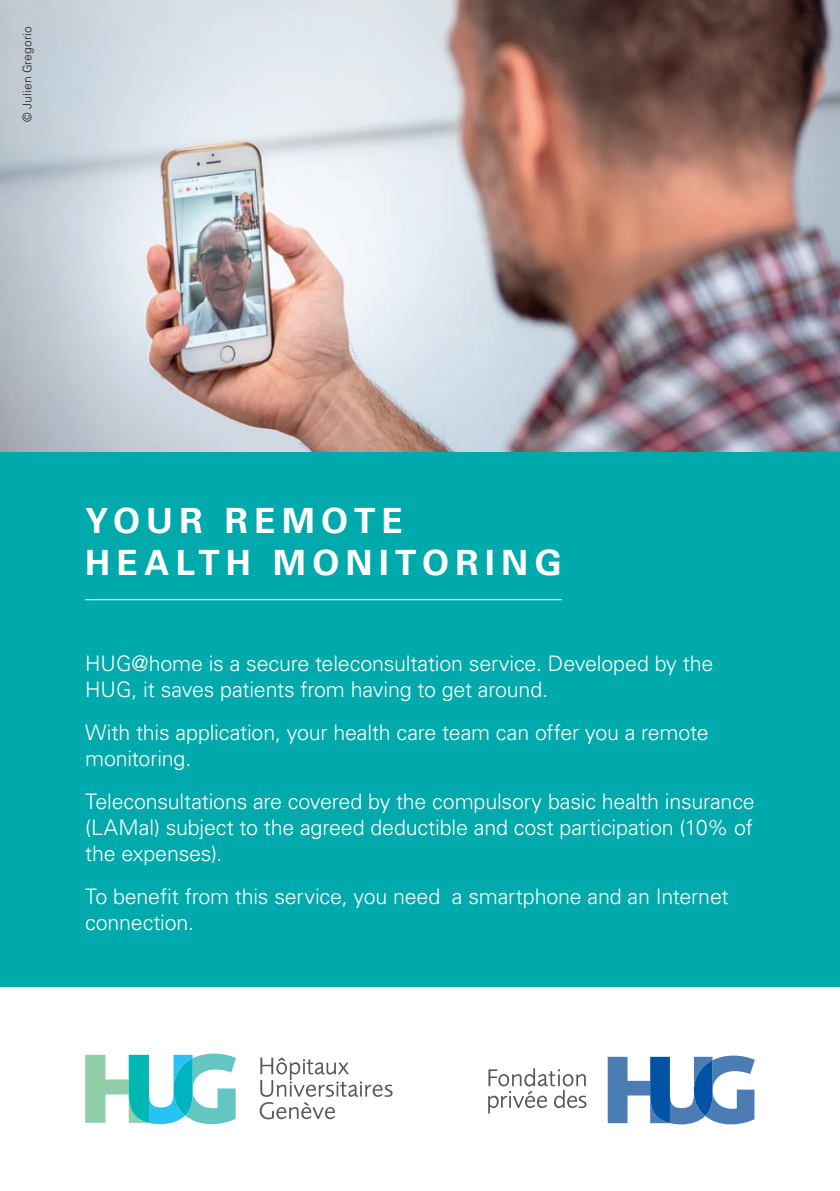
<style>
.page{position:relative;width:840px;height:1191px;background:#fff}
.page>*{position:absolute;margin:0;border:0;box-sizing:border-box;transform-origin:0 0}
.t1{font:700 34.8px/41.2px "Univers LT Std";letter-spacing:.18em;color:#fff}
.t2{font:300 21.4px/26px "Univers LT Std";letter-spacing:-.01em;color:#fff}
.t3{font:300 12px "Univers LT Std";letter-spacing:.015em;color:#231f20}
</style>
<div class="page">
<div style="left:0;top:0;width:839px;height:986px;background:#00a9ab"></div>
<hr style="left:85px;top:599px;width:476px;height:1px;background:#fff">
<svg style="left:85px;top:1053px;width:151px;height:71px"></svg>
<svg style="left:259px;top:1057px;width:133px;height:62px"></svg>
<img style="left:0;top:0;width:839px;height:451px">
<svg style="left:488px;top:1068px;width:98px;height:45px"></svg>
<svg style="left:607px;top:1055px;width:147px;height:69px"></svg>
<p class="t3" style="left:20px;top:122px;width:97px;rotate:-90deg">© Julien Gregorio</p>
<h1 class="t1" style="left:85px;top:501px;width:478px">YOUR REMOTE<br>HEALTH MONITORING</h1>
<p class="t2" style="left:85px;top:650px;width:629px">HUG@home is a secure teleconsultation service. Developed by the<br>HUG, it saves patients from having to get around.</p>
<p class="t2" style="left:85px;top:719px;width:624px">With this application, your health care team can offer you a remote monitoring.</p>
<p class="t2" style="left:85px;top:788px;width:671px;text-align:justify">Teleconsultations are covered by the compulsory basic health insurance (LAMal) subject to the agreed deductible and cost participation (10% of the expenses).</p>
<p class="t2" style="left:85px;top:883px;width:644px">To benefit from this service, you need a smartphone and an Internet connection.</p>
</div>
